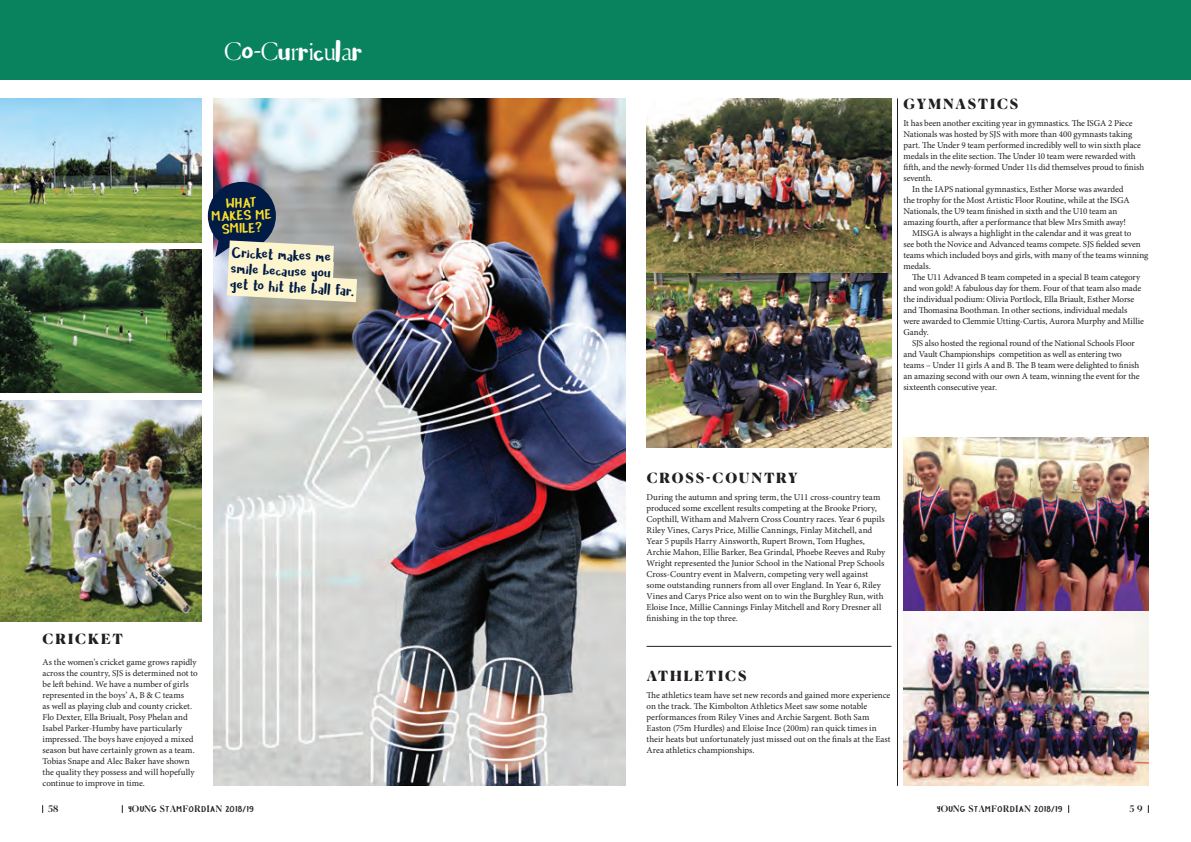
<style>
.page{position:relative;width:1191px;height:842px;background:#fff}
.page>*{position:absolute;margin:0;border:0;box-sizing:border-box;transform-origin:0 0}
.t1{font:300 24px "Canela";color:#fff}
.t2{font:16px/16px "Cavorting";color:#001b45}
.t3{font:14.1px/12.6px "Cavorting";color:#fade2c;text-align:center}
.t4{font:900 14px "Canela";letter-spacing:.13em;color:#231f20}
.t5{font:9px/11px "Minion Pro";letter-spacing:-.005em;color:#231f20}
.t6{font:500 9px "Canela";color:#231f20}
.t7{font:8.5px "Cavorting";letter-spacing:.075em;color:#231f20}
.s1{font-family:"Cavorting";font-weight:400;font-size:31px}
.s2{font-family:"Cavorting";font-weight:400}
.s3{font-family:"Canela";font-weight:500;font-size:9px}
</style>
<div class="page">
<img style="left:214px;top:98px;width:411px;height:688px">
<img style="left:903px;top:437px;width:245px;height:174px">
<img style="left:646px;top:273px;width:245px;height:174px">
<img style="left:646px;top:98px;width:245px;height:175px">
<img style="left:903px;top:611px;width:245px;height:175px">
<img style="left:0;top:400px;width:202px;height:221px">
<img style="left:0;top:249px;width:202px;height:144px">
<img style="left:0;top:98px;width:202px;height:144px">
<div style="left:0;top:0;width:1191px;height:79px;background:#08835d"></div>
<hr style="left:897px;top:98px;width:1px;height:688px;background:#231f20">
<hr style="left:646px;top:646px;width:245px;height:1px;background:#231f20">
<div style="left:208px;top:182px;width:68px;height:68px;background:#001b45;border-radius:50%"></div>
<img style="left:210px;top:228px;width:171px;height:87px">
<h1 class="t1" style="left:224px;top:32px;width:140px">C<span class="s1">o</span><span class="s2">-</span>C<span class="s1">u</span>r<span class="s1">r</span>i<span class="s1">c</span>u<span class="s1">l</span>a<span class="s1">r</span></h1>
<h3 class="t3" style="left:211px;top:197px;width:61px;rotate:-2deg">WHAT<br>MAKES ME<br>SMILE?</h3>
<h2 class="t2" style="left:232px;top:244px;width:125px;rotate:3deg">Cricket makes me smile because you<br>get to hit the ball far.</h2>
<h3 class="t4" style="left:43px;top:627px;width:82px">CRICKET</h3>
<p class="t5" style="left:43px;top:657px;width:157px">As the women’s cricket game grows rapidly across the country, SJS is determined not to be left behind. We have a number of girls represented in the boys’ A, B &amp; C teams<br>as well as playing club and county cricket.<br>Flo Dexter, Ella Briualt, Posy Phelan and Isabel Parker-Humby have particularly impressed. The boys have enjoyed a mixed season but have certainly grown as a team.<br>Tobias Snape and Alec Baker have shown the quality they possess and will hopefully continue to improve in time.</p>
<h3 class="t4" style="left:903px;top:93px;width:116px">GYMNASTICS</h3>
<p class="t5" style="left:903px;top:118px;width:231px">It has been another exciting year in gymnastics. The ISGA 2 Piece</p>
<p class="t5" style="left:903px;top:129px;width:230px">Nationals was hosted by SJS with more than 400 gymnasts taking</p>
<p class="t5" style="left:903px;top:140px;width:239px">part. The Under 9 team performed incredibly well to win sixth place</p>
<p class="t5" style="left:903px;top:151px;width:234px">medals in the elite section. The Under 10 team were rewarded with</p>
<p class="t5" style="left:903px;top:162px;width:242px">fifth, and the newly-formed Under 11s did themselves proud to finish</p>
<p class="t5" style="left:903px;top:173px;width:30px">seventh.</p>
<p class="t5" style="left:912px;top:184px;width:213px">In the IAPS national gymnastics, Esther Morse was awarded</p>
<p class="t5" style="left:903px;top:195px;width:228px">the trophy for the Most Artistic Floor Routine, while at the ISGA</p>
<p class="t5" style="left:903px;top:206px;width:215px">Nationals, the U9 team finished in sixth and the U10 team an</p>
<p class="t5" style="left:903px;top:217px;width:224px">amazing fourth, after a performance that blew Mrs Smith away!</p>
<p class="t5" style="left:912px;top:228px;width:221px">MISGA is always a highlight in the calendar and it was great to</p>
<p class="t5" style="left:903px;top:239px;width:239px">see both the Novice and Advanced teams compete. SJS fielded seven</p>
<p class="t5" style="left:903px;top:250px;width:246px">teams which included boys and girls, with many of the teams winning</p>
<p class="t5" style="left:903px;top:261px;width:29px">medals.</p>
<p class="t5" style="left:912px;top:272px;width:230px">The U11 Advanced B team competed in a special B team category</p>
<p class="t5" style="left:903px;top:283px;width:239px">and won gold! A fabulous day for them. Four of that team also made</p>
<p class="t5" style="left:903px;top:294px;width:232px">the individual podium: Olivia Portlock, Ella Briault, Esther Morse</p>
<p class="t5" style="left:903px;top:305px;width:225px">and Thomasina Boothman. In other sections, individual medals</p>
<p class="t5" style="left:903px;top:316px;width:242px">were awarded to Clemmie Utting-Curtis, Aurora Murphy and Millie</p>
<p class="t5" style="left:903px;top:327px;width:27px">Gandy.</p>
<p class="t5" style="left:912px;top:338px;width:224px">SJS also hosted the regional round of the National Schools Floor</p>
<p class="t5" style="left:903px;top:349px;width:220px">and Vault Championships competition as well as entering two</p>
<p class="t5" style="left:903px;top:360px;width:237px">teams – Under 11 girls A and B. The B team were delighted to finish</p>
<p class="t5" style="left:903px;top:371px;width:238px">an amazing second with our own A team, winning the event for the</p>
<p class="t5" style="left:903px;top:382px;width:95px">sixteenth consecutive year.</p>
<h3 class="t4" style="left:646px;top:467px;width:153px">CROSS-COUNTRY</h3>
<p class="t5" style="left:646px;top:492px;width:240px">During the autumn and spring term, the U11 cross-country team produced some excellent results competing at the Brooke Priory, Copthill, Witham and Malvern Cross Country races. Year 6 pupils Riley Vines, Carys Price, Millie Cannings, Finlay Mitchell, and Year 5 pupils Harry Ainsworth, Rupert Brown, Tom Hughes, Archie Mahon, Ellie Barker, Bea Grindal, Phoebe Reeves and Ruby Wright represented the Junior School in the National Prep Schools Cross-Country event in Malvern, competing very well against some outstanding runners from all over England. In Year 6, Riley Vines and Carys Price also went on to win the Burghley Run, with Eloise Ince, Millie Cannings Finlay Mitchell and Rory Dresner all finishing in the top three.</p>
<h3 class="t4" style="left:646px;top:665px;width:101px">ATHLETICS</h3>
<p class="t5" style="left:646px;top:690px;width:246px">The athletics team have set new records and gained more experience on the track. The Kimbolton Athletics Meet saw some notable performances from Riley Vines and Archie Sargent. Both Sam Easton (75m Hurdles) and Eloise Ince (200m) ran quick times in their heats but unfortunately just missed out on the finals at the East Area athletics championships.</p>
<p class="t6" style="left:48px;top:802px;width:12px">58</p>
<p class="t7" style="left:128px;top:804px;width:127px">Y<span class="s3">O</span>U<span class="s3">N</span>G <span class="s3">S</span>T<span class="s3">A</span>M<span class="s3">F</span>O<span class="s3">R</span>D<span class="s3">I</span>A<span class="s3">N</span> 2018/19</p>
<p class="t7" style="left:937px;top:804px;width:127px">Y<span class="s3">O</span>U<span class="s3">N</span>G <span class="s3">S</span>T<span class="s3">A</span>M<span class="s3">F</span>O<span class="s3">R</span>D<span class="s3">I</span>A<span class="s3">N</span> 2018/19</p>
<p class="t6" style="left:1129px;top:802px;width:15px">5 9</p>
</div>
